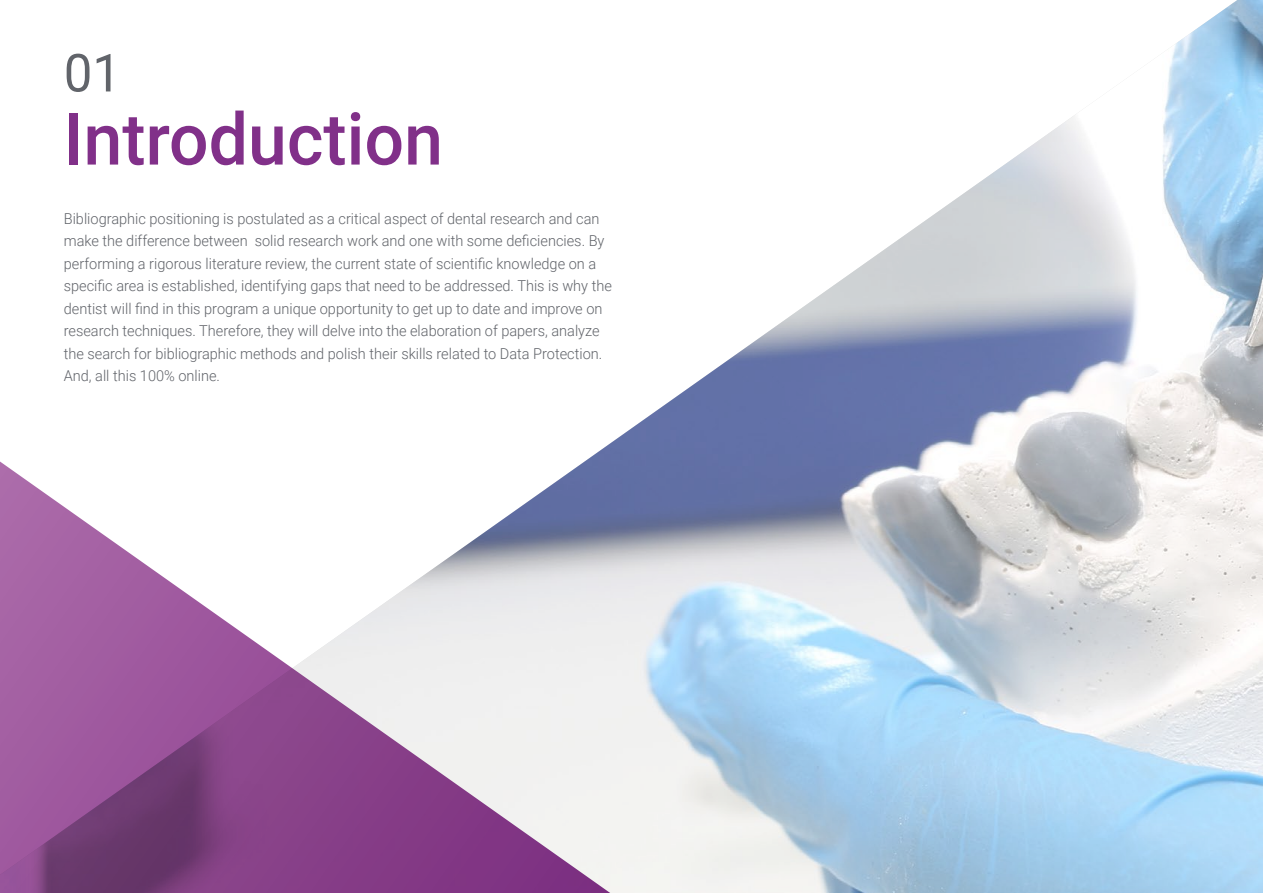
<style>
.page{position:relative;width:1263px;height:893px;background:#fff}
.page>*{position:absolute;margin:0;border:0;box-sizing:border-box;transform-origin:0 0}
.t1{font:500 72px "Roboto";color:#813089}
.t2{font:52.5px "Roboto";color:#61646a}
.t3{font:300 15px/22.5px "Roboto";color:#61646a}
</style>
<div class="page">
<img style="left:606px;top:0;width:657px;height:893px">
<svg style="left:0;top:446px;width:640px;height:447px"></svg>
<h2 class="t2" style="left:64px;top:36px;width:59px">01</h2>
<h1 class="t1" style="left:64px;top:89px;width:381px">Introduction</h1>
<p class="t3" style="left:64px;top:207px;width:550px">Bibliographic positioning is postulated as a critical aspect of dental research and can make the difference between solid research work and one with some deficiencies. By performing a rigorous literature review, the current state of scientific knowledge on a specific area is established, identifying gaps that need to be addressed. This is why the dentist will find in this program a unique opportunity to get up to date and improve on research techniques. Therefore, they will delve into the elaboration of papers, analyze the search for bibliographic methods and polish their skills related to Data Protection.<br>And, all this 100% online.</p>
</div>
